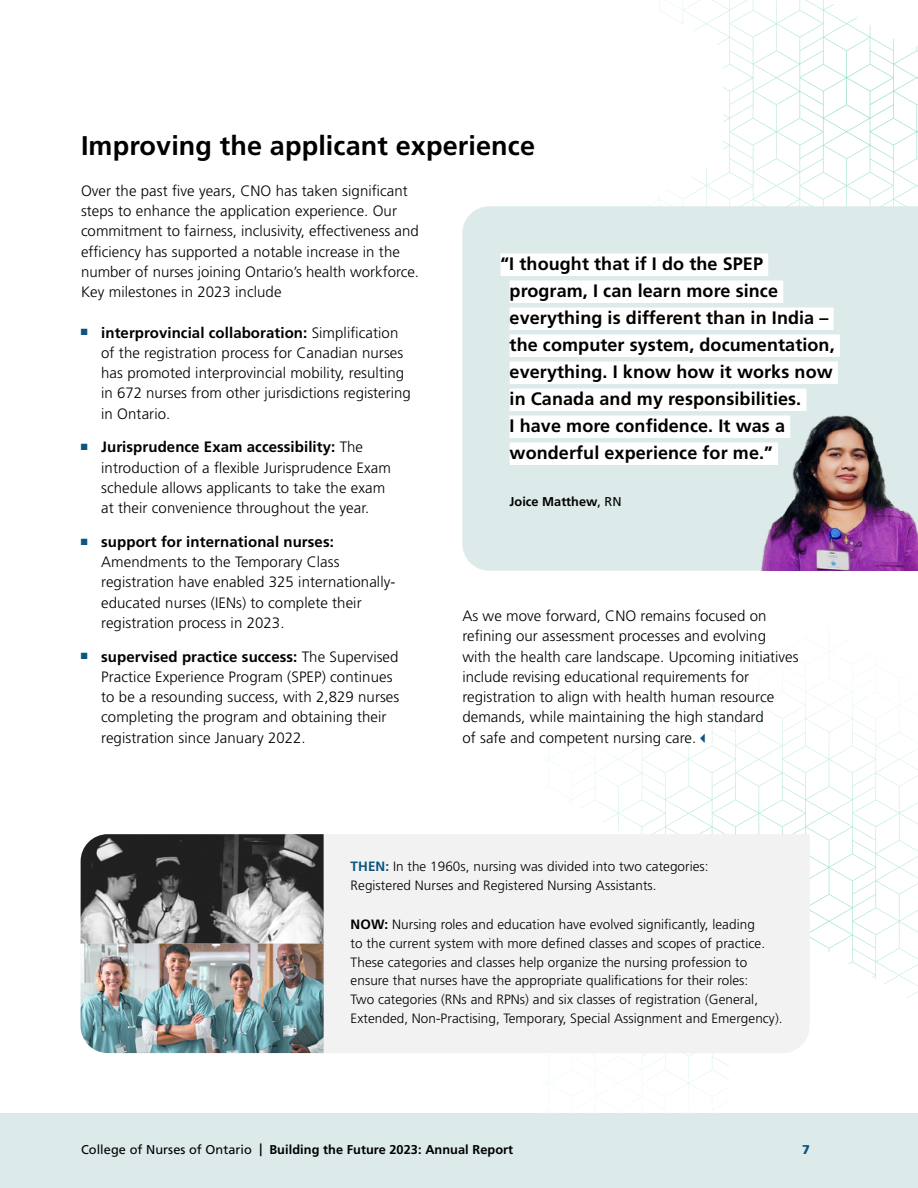
<style>
.page{position:relative;width:918px;height:1188px;background:#fff}
.page>*{position:absolute;margin:0;border:0;box-sizing:border-box;transform-origin:0 0}
.t1{font:700 27px "Frutiger LT Std";letter-spacing:.005em;color:#000}
.t2{font:700 18px/27px "Frutiger LT Std";letter-spacing:.005em;color:#000}
.t3{font:300 15px/20.2px "Frutiger LT Std";letter-spacing:.005em;color:#000}
.t4{font:300 13.5px/18.8px "Frutiger LT Std";letter-spacing:.005em;color:#000}
.t5{font:700 12.75px "Frutiger LT Std";letter-spacing:.005em;color:#000}
.t6{font:900 12.75px "Frutiger LT Std";color:#0b5580}
.s1{font-family:"Arial Narrow";font-weight:400;font-size:13.5px;color:#0b5580}
.s2{font-weight:700}
.s3{font-weight:400}
.s4{color:#0b5580}
.s5{font-weight:700;color:#0b5580}
</style>
<div class="page">
<svg style="left:650px;top:0;width:268px;height:206px"></svg>
<svg style="left:540px;top:637px;width:378px;height:477px"></svg>
<div style="left:0;top:1114px;width:918px;height:74px;background:#ddeaea"></div>
<div style="left:462px;top:206px;width:456px;height:365px;background:#ddeaea"></div>
<div style="left:501px;top:254px;width:267px;height:22px;background:#fff"></div>
<div style="left:510px;top:280px;width:273px;height:23px;background:#fff"></div>
<div style="left:510px;top:308px;width:324px;height:22px;background:#fff"></div>
<div style="left:510px;top:334px;width:330px;height:23px;background:#fff"></div>
<div style="left:510px;top:362px;width:328px;height:22px;background:#fff"></div>
<div style="left:510px;top:388px;width:297px;height:23px;background:#fff"></div>
<div style="left:510px;top:416px;width:280px;height:22px;background:#fff"></div>
<div style="left:510px;top:442px;width:268px;height:23px;background:#fff"></div>
<img style="left:759px;top:409px;width:159px;height:162px">
<div style="left:324px;top:834px;width:486px;height:219px;background:#f2f2f2"></div>
<img style="left:81px;top:834px;width:243px;height:219px">
<h1 class="t1" style="left:81px;top:130px;width:456px">Improving the applicant experience</h1>
<p class="t3" style="left:81px;top:181px;width:340px">Over the past five years, CNO has taken significant steps to enhance the application experience. Our commitment to fairness, inclusivity, effectiveness and efficiency has supported a notable increase in the number of nurses joining Ontario’s health workforce.<br>Key milestones in 2023 include</p>
<p class="t3" style="left:101px;top:322px;width:311px;text-indent:-20px"><span class="s1">■</span> <span class="s2">interprovincial collaboration:</span> Simplification of the registration process for Canadian nurses has promoted interprovincial mobility, resulting in 672 nurses from other jurisdictions registering in Ontario.</p>
<p class="t3" style="left:101px;top:437px;width:291px;text-indent:-20px"><span class="s1">■</span> <span class="s2">Jurisprudence Exam accessibility:</span> The introduction of a flexible Jurisprudence Exam schedule allows applicants to take the exam at their convenience throughout the year.</p>
<p class="t3" style="left:101px;top:532px;width:296px;text-indent:-20px"><span class="s1">■</span> <span class="s2">support for international nurses:<br></span>Amendments to the Temporary Class registration have enabled 325 internationally&shy;educated nurses (IENs) to complete their registration process in 2023.</p>
<p class="t3" style="left:101px;top:646px;width:300px;text-indent:-20px"><span class="s1">■</span> <span class="s2">supervised practice success:</span> The Supervised Practice Experience Program (SPEP) continues to be a resounding success, with 2,829 nurses completing the program and obtaining their registration since January 2022.</p>
<p class="t2" style="left:510px;top:250px;width:327px;text-indent:-9px">“I thought that if I do the SPEP program, I can learn more since everything is different than in India – the computer system, documentation, everything. I know how it works now in Canada and my responsibilities.<br>I have more confidence. It was a wonderful experience for me.”</p>
<p class="t5" style="left:510px;top:494px;width:113px">Joice Matthew<span class="s3">, RN</span></p>
<p class="t3" style="left:462px;top:606px;width:338px">As we move forward, CNO remains focused on refining our assessment processes and evolving<br>with the health care landscape. Upcoming initiatives include revising educational requirements for registration to align with health human resource demands, while maintaining the high standard<br>of safe and competent nursing care.<span class="s4">✓</span></p>
<p class="t4" style="left:351px;top:857px;width:360px"><span class="s5">THEN:</span> In the 1960s, nursing was divided into two categories:<br>Registered Nurses and Registered Nursing Assistants.</p>
<p class="t4" style="left:351px;top:915px;width:433px"><span class="s2">NOW:</span> Nursing roles and education have evolved significantly, leading<br>to the current system with more defined classes and scopes of practice.<br>These categories and classes help organize the nursing profession to ensure that nurses have the appropriate qualifications for their roles:<br>Two categories (RNs and RPNs) and six classes of registration (General, Extended, Non-Practising, Temporary, Special Assignment and Emergency).</p>
<p class="t5" style="left:81px;top:1142px;width:434px"><span class="s3">College of Nurses of Ontario</span> | Building the Future 2023: Annual Report</p>
<p class="t6" style="left:802px;top:1142px;width:9px">7</p>
</div>
